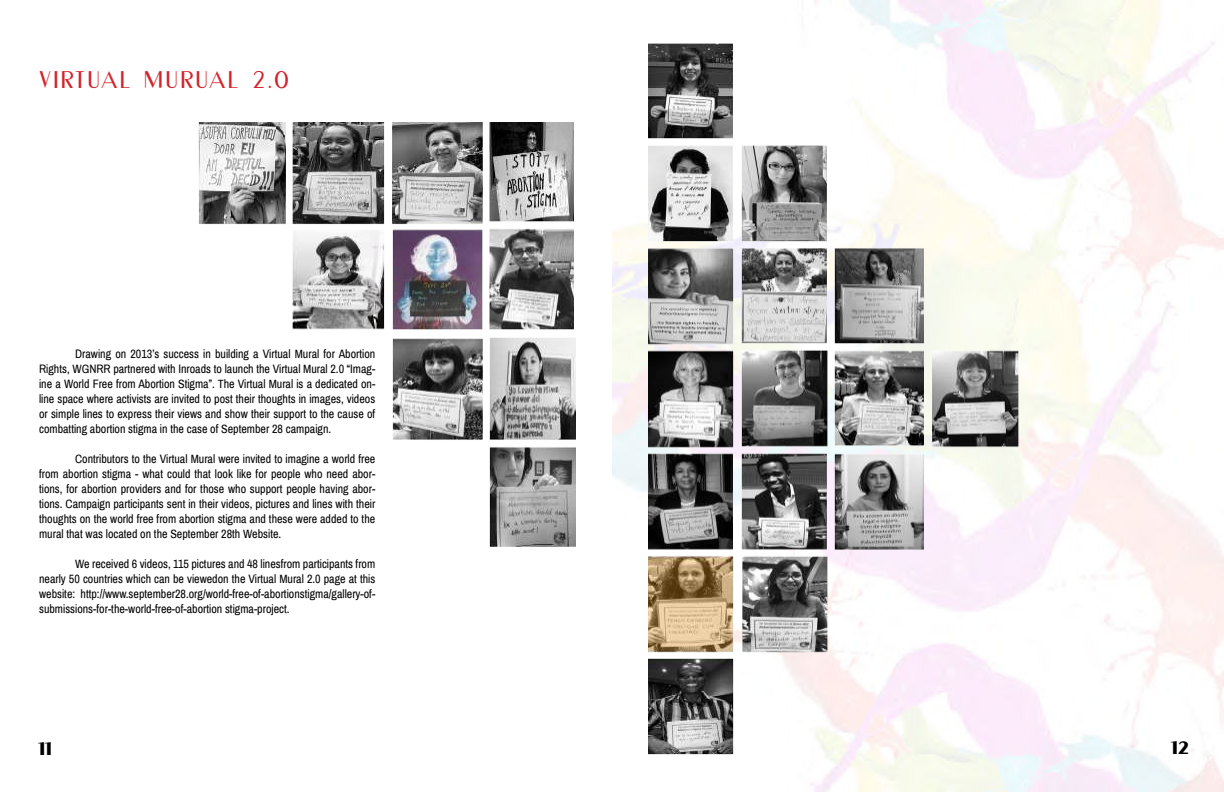
<style>
.page{position:relative;width:1224px;height:792px;background:#fff}
.page>*{position:absolute;margin:0;border:0;box-sizing:border-box;transform-origin:0 0}
.t1{font:24px "Monterey FLF";letter-spacing:.1em;color:#d2232a}
.t2{font:700 18px "Monterey FLF";color:#000}
.t3{font:12px/15px "Archivo Narrow";color:#000;text-align:justify}
</style>
<div class="page">
<img style="left:648px;top:27px;width:381px;height:741px">
<img style="left:198px;top:123px;width:378px;height:424px">
<h1 class="t1" style="left:39px;top:70px;width:251px">VIRTUAL MURUAL 2.0</h1>
<p class="t3" style="left:39px;top:347px;width:338px;text-indent:36px">Drawing on 2013’s success in building a Virtual Mural for Abortion Rights, WGNRR partnered with Inroads to launch the Virtual Mural 2.0 “Imag&shy;ine a World Free from Abortion Stigma”. The Virtual Mural is a dedicated on&shy;line space where activists are invited to post their thoughts in images, videos or simple lines to express their views and show their support to the cause of combatting abortion stigma in the case of September 28 campaign.</p>
<p class="t3" style="left:39px;top:452px;width:338px;text-indent:36px">Contributors to the Virtual Mural were invited to imagine a world free from abortion stigma - what could that look like for people who need abor&shy;tions, for abortion providers and for those who support people having abor&shy;tions. Campaign participants sent in their videos, pictures and lines with their thoughts on the world free from abortion stigma and these were added to the mural that was located on the September 28th Website.</p>
<p class="t3" style="left:39px;top:557px;width:338px;text-indent:36px">We received 6 videos, 115 pictures and 48 linesfrom participants from nearly 50 countries which can be viewedon the Virtual Mural 2.0 page at this website: http://www.september28.org/world-free-of-abortionstigma/gallery-of&shy;submissions-for-the-world-free-of-abortion stigma-project.</p>
<h2 class="t2" style="left:36px;top:738px;width:19px">11</h2>
<h2 class="t2" style="left:1169px;top:737px;width:21px">12</h2>
</div>
